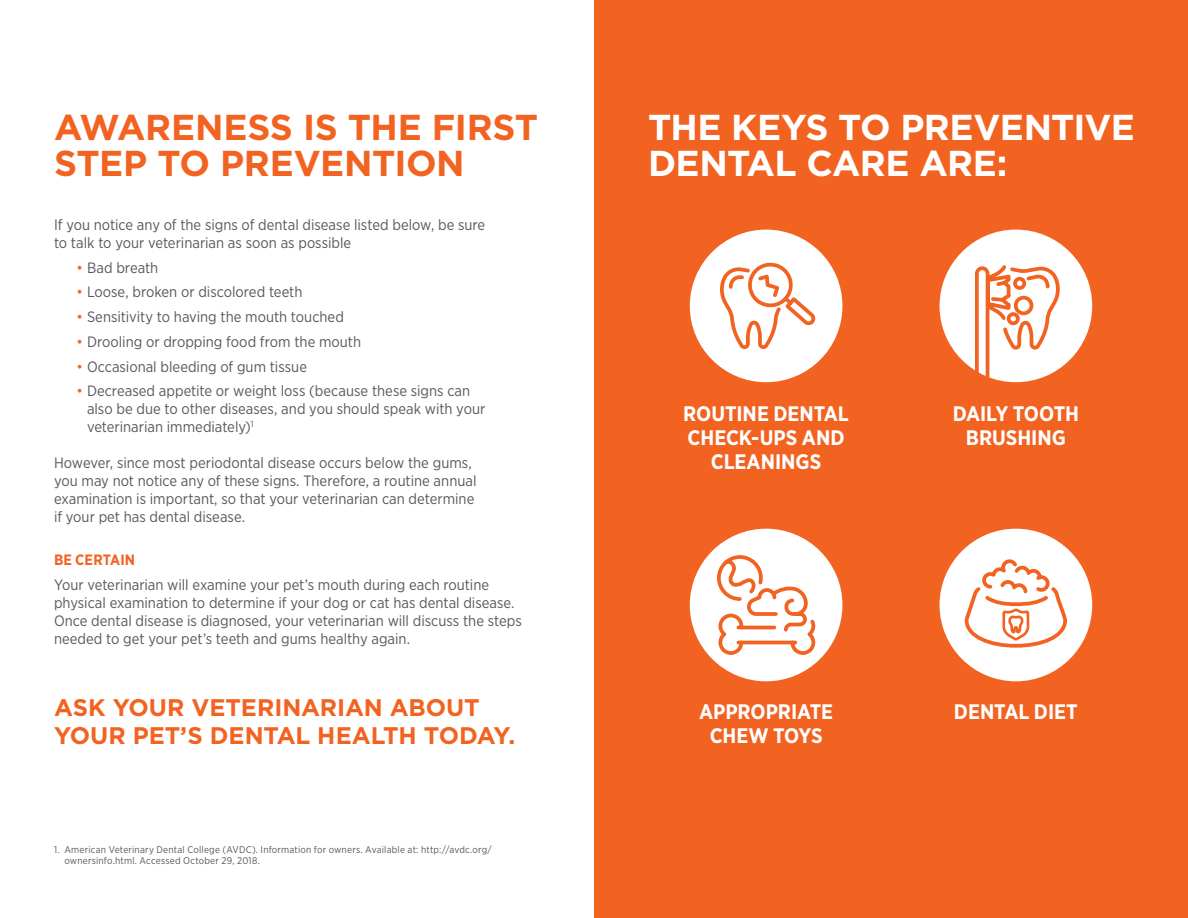
<style>
.page{position:relative;width:1188px;height:918px;background:#fff}
.page>*{position:absolute;margin:0;border:0;box-sizing:border-box;transform-origin:0 0}
.t1{font:700 36px/36px "Gotham";letter-spacing:-.015em;color:#f26322}
.t2{font:700 36px/36px "Gotham";letter-spacing:-.02em;color:#fff}
.t3{font:700 24px/28.8px "Gotham";letter-spacing:-.005em;color:#f26322}
.t4{font:700 21px/24px "Gotham Narrow";letter-spacing:-.005em;color:#fff;text-align:center}
.t5{font:15px/18px "Gotham Narrow";color:#58595b}
.t6{font:700 15px "Gotham Narrow";letter-spacing:.005em;color:#f26322}
.t7{font:9.75px/11.7px "Gotham Narrow";letter-spacing:.02em;color:#58595b}
.s1{color:#f26322}
</style>
<div class="page">
<div style="left:594px;top:0;width:594px;height:918px;background:#f26322"></div>
<div style="left:940px;top:230px;width:152px;height:152px;background:#fff;border-radius:50%"></div>
<div style="left:940px;top:529px;width:152px;height:152px;background:#fff;border-radius:50%"></div>
<div style="left:690px;top:230px;width:152px;height:152px;background:#fff;border-radius:50%"></div>
<div style="left:690px;top:529px;width:152px;height:152px;background:#fff;border-radius:50%"></div>
<svg style="left:717px;top:555px;width:99px;height:100px"></svg>
<svg style="left:720px;top:262px;width:96px;height:87px"></svg>
<svg style="left:973px;top:265px;width:89px;height:118px"></svg>
<svg style="left:964px;top:559px;width:104px;height:89px"></svg>
<div style="left:1013px;top:277px;width:13px;height:13px;border:4px solid #f26322;border-radius:50%"></div>
<h1 class="t1" style="left:54px;top:109px;width:486px">AWARENESS IS THE FIRST<br>STEP TO PREVENTION</h1>
<p class="t5" style="left:54px;top:215px;width:433px">If you notice any of the signs of dental disease listed below, be sure to talk to your veterinarian as soon as possible</p>
<p class="t5" style="left:76px;top:258px;width:83px"><span class="s1">•</span> Bad breath</p>
<p class="t5" style="left:76px;top:283px;width:227px"><span class="s1">•</span> Loose, broken or discolored teeth</p>
<p class="t5" style="left:76px;top:307px;width:269px"><span class="s1">•</span> Sensitivity to having the mouth touched</p>
<p class="t5" style="left:76px;top:332px;width:286px"><span class="s1">•</span> Drooling or dropping food from the mouth</p>
<p class="t5" style="left:76px;top:357px;width:232px"><span class="s1">•</span> Occasional bleeding of gum tissue</p>
<p class="t5" style="left:87px;top:382px;width:400px;text-indent:-10px"><span class="s1">•</span> Decreased appetite or weight loss (because these signs can also be due to other diseases, and you should speak with your veterinarian immediately)<sup>1</sup></p>
<p class="t5" style="left:54px;top:454px;width:424px">However, since most periodontal disease occurs below the gums, you may not notice any of these signs. Therefore, a routine annual examination is important, so that your veterinarian can determine if your pet has dental disease.</p>
<p class="t6" style="left:54px;top:550px;width:83px">BE CERTAIN</p>
<p class="t5" style="left:54px;top:575px;width:469px">Your veterinarian will examine your pet’s mouth during each routine physical examination to determine if your dog or cat has dental disease.<br>Once dental disease is diagnosed, your veterinarian will discuss the steps needed to get your pet’s teeth and gums healthy again.</p>
<h2 class="t3" style="left:54px;top:692px;width:463px">ASK YOUR VETERINARIAN ABOUT<br>YOUR PET’S DENTAL HEALTH TODAY.</h2>
<p class="t7" style="left:65px;top:843px;width:429px;text-indent:-11px">1. American Veterinary Dental College (AVDC). Information for owners. Available at: http://avdc.org/ ownersinfo.html. Accessed October 29, 2018.</p>
<h1 class="t2" style="left:648px;top:109px;width:489px">THE KEYS TO PREVENTIVE<br>DENTAL CARE ARE:</h1>
<h3 class="t4" style="left:683px;top:401px;width:167px">ROUTINE DENTAL<br>CHECK-UPS AND<br>CLEANINGS</h3>
<h3 class="t4" style="left:953px;top:401px;width:128px">DAILY TOOTH<br>BRUSHING</h3>
<h3 class="t4" style="left:699px;top:699px;width:135px">APPROPRIATE<br>CHEW TOYS</h3>
<h3 class="t4" style="left:954px;top:699px;width:125px">DENTAL DIET</h3>
</div>
